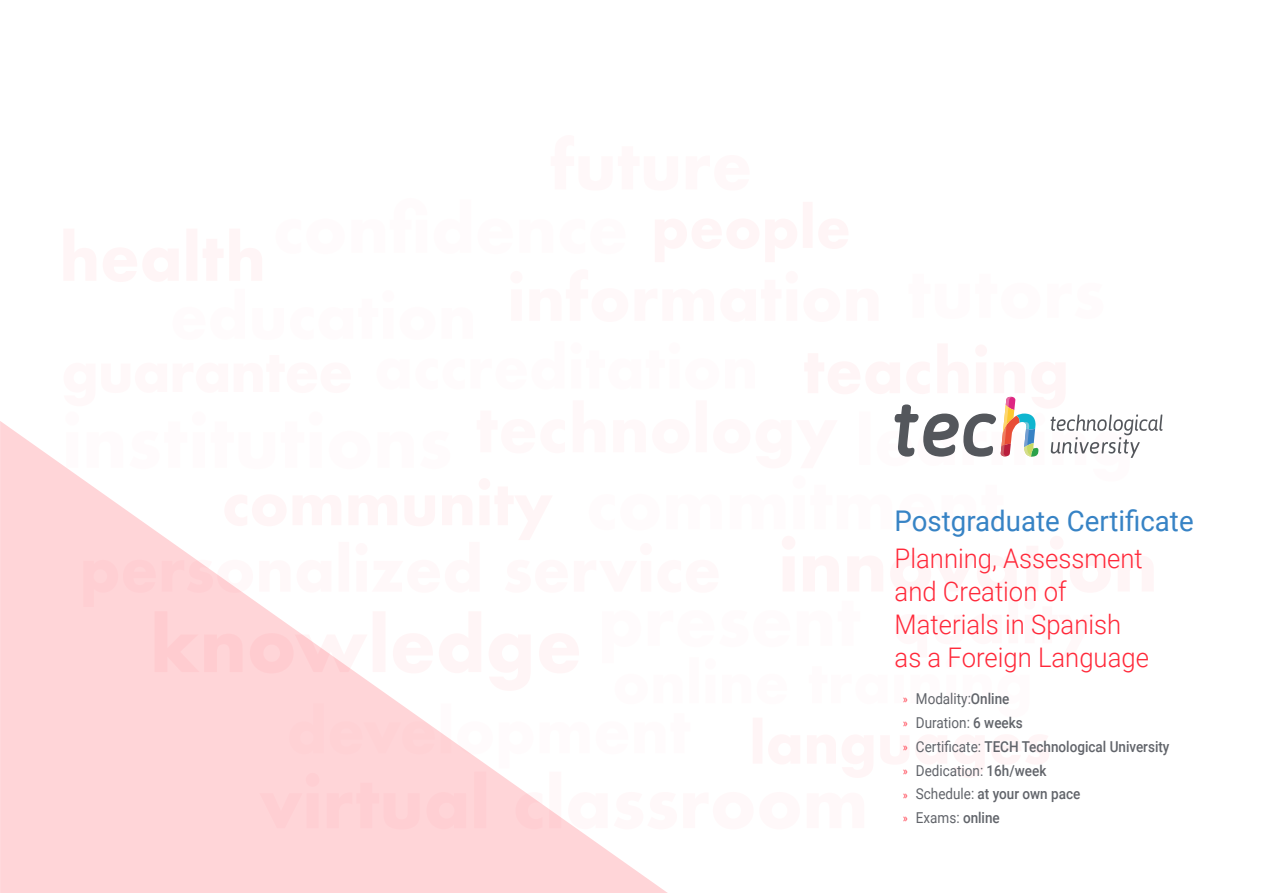
<style>
.page{position:relative;width:1263px;height:893px;background:#fff}
.page>*{position:absolute;margin:0;border:0;box-sizing:border-box;transform-origin:0 0}
.t1{font:28.5px "Roboto";color:#3783c5}
.t2{font:300 27px/33px "Roboto";color:#ff293a;scale:.95 1}
.t3{font:500 15px/23.7px "Roboto";color:#61646a;scale:.9 1}
.s1{font-family:"Myriad Pro";font-weight:400;font-size:12px;color:#ff293a}
.s2{font-weight:400}
</style>
<div class="page">
<div style="left:0;top:421px;width:668px;height:472px;background:#ffd5d8"></div>
<svg style="left:63px;top:396px;width:1099px;height:433px"></svg>
<h1 class="t1" style="left:895px;top:501px;width:301px">Postgraduate Certificate</h1>
<h2 class="t2" style="left:895px;top:541px;width:269px">Planning, Assessment and Creation of<br>Materials in Spanish as a Foreign Language</h2>
<p class="t3" style="left:903px;top:686px;width:297px"><span class="s1">»</span> <span class="s2">Modality:</span>Online<br><span class="s1">»</span> <span class="s2">Duration:</span> 6 weeks<br><span class="s1">»</span> <span class="s2">Certificate:</span> TECH Technological University <span class="s1">»</span> <span class="s2">Dedication:</span> 16h/week<br><span class="s1">»</span> <span class="s2">Schedule:</span> at your own pace<br><span class="s1">»</span> <span class="s2">Exams:</span> online</p>
</div>
